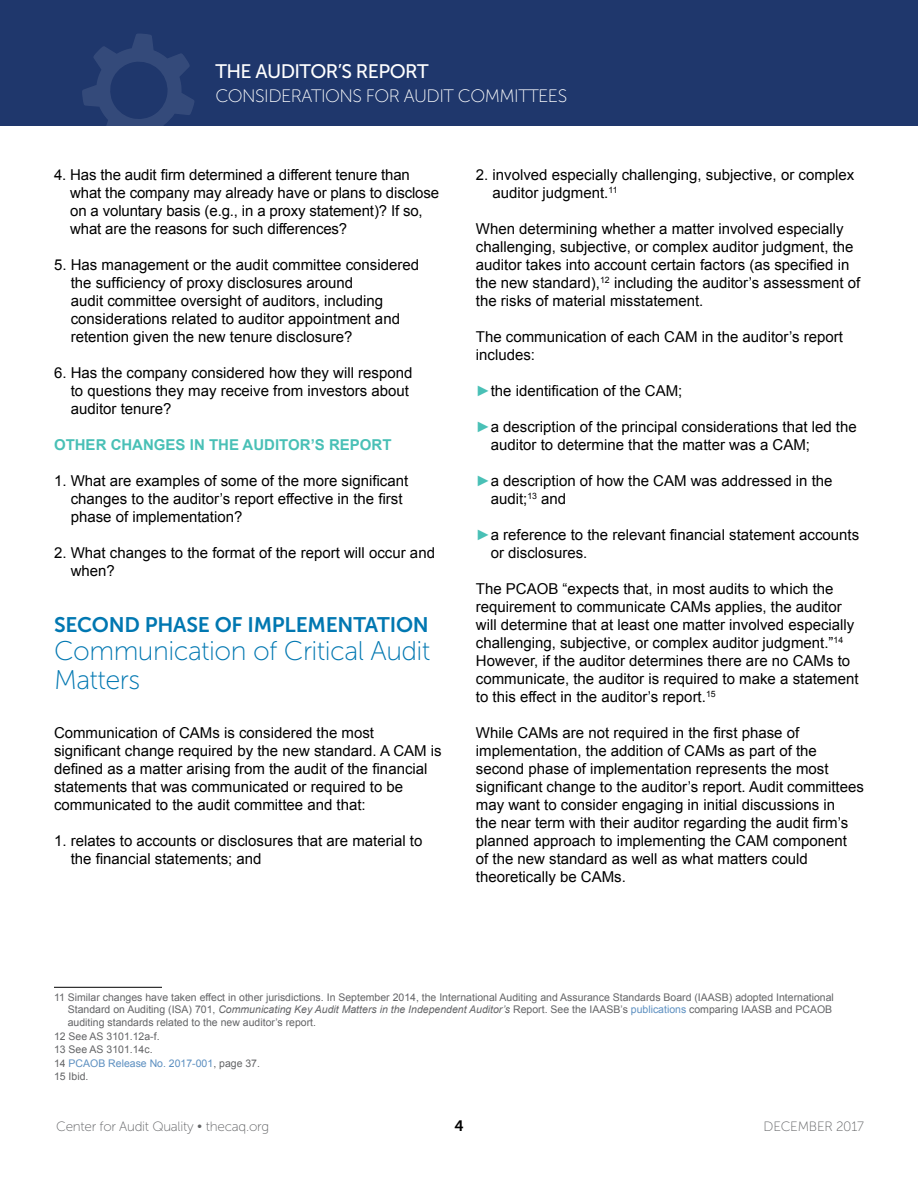
<style>
.page{position:relative;width:918px;height:1188px;background:#fff}
.page>*{position:absolute;margin:0;border:0;box-sizing:border-box;transform-origin:0 0}
.t1{font:27px/28.5px "Museo Sans 100";letter-spacing:-.02em;color:#0077b1}
.t2{font:21px "Museo Sans 700";letter-spacing:-.01em;color:#0077b1}
.t3{font:19.5px "Museo Sans 500";letter-spacing:-.03em;color:#fff}
.t4{font:18px "Museo Sans 100";letter-spacing:-.03em;color:#fff}
.t5{font:15px/18px "Arial";color:#000}
.t6{font:700 15px "Arial";color:#49c0b6}
.t7{font:15px "Museo Sans 700";color:#000}
.t8{font:13.5px "Museo Sans 100";letter-spacing:-.02em;color:#636466}
.t9{font:10.5px "Arial";color:#636466}
.t10{font:10.5px "Arial";color:#5c8fc0}
.s1{color:#49c0b6}
.s2{font-style:italic}
.s3{color:#5c8fc0}
.s4{color:#636466}
</style>
<div class="page">
<div style="left:0;top:0;width:918px;height:126px;background:#1f376c"></div>
<svg style="left:82px;top:34px;width:112px;height:92px"></svg>
<hr style="left:54px;top:987px;width:108px;height:1px;background:#000">
<h3 class="t3" style="left:215px;top:61px;width:215px">THE AUDITOR’S REPORT</h3>
<p class="t4" style="left:215px;top:87px;width:353px">CONSIDERATIONS FOR AUDIT COMMITTEES</p>
<p class="t5" style="left:70px;top:166px;width:370px;text-indent:-16px">4. Has the audit firm determined a different tenure than what the company may already have or plans to disclose on a voluntary basis (e.g., in a proxy statement)? If so, what are the reasons for such differences?</p>
<p class="t5" style="left:71px;top:256px;width:350px;text-indent:-17px">5. Has management or the audit committee considered the sufficiency of proxy disclosures around<br>audit committee oversight of auditors, including considerations related to auditor appointment and retention given the new tenure disclosure?</p>
<p class="t5" style="left:71px;top:364px;width:343px;text-indent:-17px">6. Has the company considered how they will respond to questions they may receive from investors about auditor tenure?</p>
<p class="t6" style="left:54px;top:435px;width:339px">OTHER CHANGES IN THE AUDITOR’S REPORT</p>
<p class="t5" style="left:71px;top:472px;width:339px;text-indent:-17px">1. What are examples of some of the more significant changes to the auditor’s report effective in the first phase of implementation?</p>
<p class="t5" style="left:71px;top:544px;width:366px;text-indent:-17px">2. What changes to the format of the report will occur and when?</p>
<h2 class="t2" style="left:54px;top:613px;width:376px">SECOND PHASE OF IMPLEMENTATION</h2>
<h1 class="t1" style="left:54px;top:637px;width:378px">Communication of Critical Audit<br>Matters</h1>
<p class="t5" style="left:54px;top:724px;width:389px">Communication of CAMs is considered the most significant change required by the new standard. A CAM is defined as a matter arising from the audit of the financial statements that was communicated or required to be communicated to the audit committee and that:</p>
<p class="t5" style="left:71px;top:832px;width:353px;text-indent:-17px">1. relates to accounts or disclosures that are material to the financial statements; and</p>
<p class="t5" style="left:493px;top:166px;width:363px;text-indent:-17px">2. involved especially challenging, subjective, or complex auditor judgment.<sup>11</sup></p>
<p class="t5" style="left:476px;top:220px;width:386px">When determining whether a matter involved especially challenging, subjective, or complex auditor judgment, the auditor takes into account certain factors (as specified in the new standard),<sup>12</sup> including the auditor’s assessment of the risks of material misstatement.</p>
<p class="t5" style="left:476px;top:328px;width:369px">The communication of each CAM in the auditor’s report includes:</p>
<p class="t5" style="left:476px;top:382px;width:208px"><span class="s1">►</span>the identification of the CAM;</p>
<p class="t5" style="left:491px;top:418px;width:368px;text-indent:-15px"><span class="s1">►</span>a description of the principal considerations that led the auditor to determine that the matter was a CAM;</p>
<p class="t5" style="left:491px;top:472px;width:343px;text-indent:-15px"><span class="s1">►</span>a description of how the CAM was addressed in the audit;<sup>13</sup> and</p>
<p class="t5" style="left:491px;top:526px;width:370px;text-indent:-15px"><span class="s1">►</span>a reference to the relevant financial statement accounts or disclosures.</p>
<p class="t5" style="left:476px;top:580px;width:384px">The PCAOB “expects that, in most audits to which the requirement to communicate CAMs applies, the auditor will determine that at least one matter involved especially challenging, subjective, or complex auditor judgment.”<sup>14<br></sup>However, if the auditor determines there are no CAMs to communicate, the auditor is required to make a statement to this effect in the auditor’s report.<sup>15</sup></p>
<p class="t5" style="left:476px;top:724px;width:390px">While CAMs are not required in the first phase of implementation, the addition of CAMs as part of the second phase of implementation represents the most significant change to the auditor’s report. Audit committees may want to consider engaging in initial discussions in<br>the near term with their auditor regarding the audit firm’s planned approach to implementing the CAM component<br>of the new standard as well as what matters could theoretically be CAMs.</p>
<p class="t9" style="left:54px;top:990px;width:781px">11 Similar changes have taken effect in other jurisdictions. In September 2014, the International Auditing and Assurance Standards Board (IAASB) adopted International</p>
<p class="t9" style="left:68px;top:1003px;width:766px">Standard on Auditing (ISA) 701, <span class="s2">Communicating Key Audit Matters in the Independent Auditor’s</span> Report. See the IAASB’s <span class="s3">publications</span> comparing IAASB and PCAOB</p>
<p class="t9" style="left:68px;top:1015px;width:250px">auditing standards related to the new auditor’s report.</p>
<p class="t9" style="left:54px;top:1029px;width:107px">12 See AS 3101.12a-f.</p>
<p class="t9" style="left:54px;top:1042px;width:100px">13 See AS 3101.14c.</p>
<p class="t10" style="left:54px;top:1056px;width:208px"><span class="s4">14</span> PCAOB Release No. 2017-001<span class="s4">, page 37.</span></p>
<p class="t9" style="left:54px;top:1069px;width:36px">15 Ibid.</p>
<p class="t8" style="left:56px;top:1119px;width:214px">Center for Audit Quality • thecaq.org</p>
<p class="t7" style="left:454px;top:1117px;width:11px">4</p>
<p class="t8" style="left:764px;top:1119px;width:102px">DECEMBER 2017</p>
</div>
